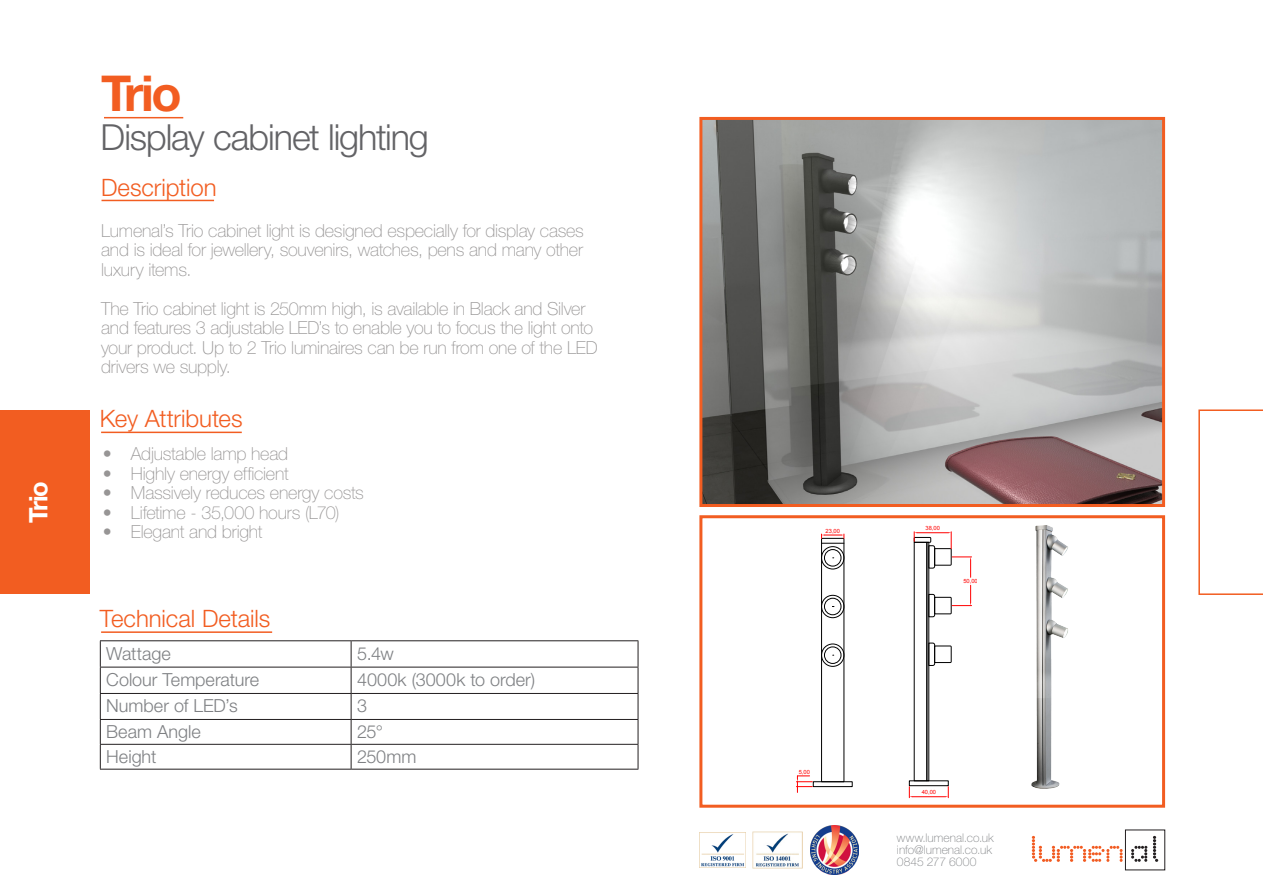
<style>
.page{position:relative;width:1263px;height:893px;background:#fff}
.page>*{position:absolute;margin:0;border:0;box-sizing:border-box;transform-origin:0 0}
.t1{font:700 49.5px "Helvetica Neue LT Std";color:#f25d21}
.t2{font:300 36px "Helvetica Neue LT Std";letter-spacing:-.03em;color:#636366}
.t3{font:700 25.5px "Helvetica Neue LT Std";color:#fff}
.t4{font:300 24px "Helvetica Neue LT Std";letter-spacing:-.005em;color:#f25d21}
.t5{font:100 18px/19.5px "Helvetica Neue LT Std";letter-spacing:-.015em;color:#979595;text-align:justify}
.t6{font:300 18px "Helvetica Neue LT Std";color:#7e8083}
.t7{font:100 12px "Helvetica Neue LT Std";letter-spacing:.005em;color:#7e8083}
.t8{font:5.7px "Arial";color:#f00}
</style>
<div class="page">
<div style="left:0;top:410px;width:89px;height:184px;background:#f25d21"></div>
<svg style="left:1198px;top:409px;width:65px;height:186px"></svg>
<img style="left:703px;top:121px;width:458px;height:382px">
<div style="left:699px;top:117px;width:466px;height:390px;border:3px solid #f25d21"></div>
<div style="left:699px;top:515px;width:466px;height:293px;border:3px solid #f25d21"></div>
<hr style="left:104px;top:117px;width:79px;height:1px;background:#f25d21">
<hr style="left:102px;top:200px;width:112px;height:1px;background:#f25d21">
<hr style="left:101px;top:432px;width:141px;height:1px;background:#f25d21">
<hr style="left:101px;top:631px;width:171px;height:2px;background:#f25d21">
<hr style="left:100px;top:640px;width:251px;height:1px;background:#231f20">
<hr style="left:351px;top:640px;width:287px;height:1px;background:#231f20">
<hr style="left:100px;top:667px;width:251px;height:1px;background:#231f20">
<hr style="left:351px;top:667px;width:287px;height:1px;background:#231f20">
<hr style="left:100px;top:693px;width:251px;height:1px;background:#231f20">
<hr style="left:351px;top:693px;width:287px;height:1px;background:#231f20">
<hr style="left:100px;top:719px;width:251px;height:1px;background:#231f20">
<hr style="left:351px;top:719px;width:287px;height:1px;background:#231f20">
<hr style="left:100px;top:744px;width:251px;height:1px;background:#231f20">
<svg style="left:100px;top:641px;width:1px;height:128px"></svg>
<hr style="left:351px;top:744px;width:287px;height:1px;background:#231f20">
<svg style="left:351px;top:641px;width:1px;height:128px"></svg>
<svg style="left:638px;top:641px;width:1px;height:128px"></svg>
<hr style="left:100px;top:769px;width:251px;height:1px;background:#231f20">
<hr style="left:351px;top:769px;width:287px;height:1px;background:#231f20">
<div style="left:909px;top:781px;width:39px;height:5px;border:1px solid #000"></div>
<div style="left:914px;top:542px;width:13px;height:239px;border:1px solid #000"></div>
<svg style="left:929px;top:643px;width:22px;height:22px"></svg>
<hr style="left:912px;top:796px;width:33px;height:1px;background:#f00">
<svg style="left:909px;top:787px;width:3px;height:11px"></svg>
<svg style="left:945px;top:787px;width:4px;height:11px"></svg>
<svg style="left:914px;top:532px;width:57px;height:45px"></svg>
<svg style="left:929px;top:585px;width:42px;height:32px"></svg>
<div style="left:813px;top:782px;width:39px;height:5px;border:1px solid #000"></div>
<svg style="left:821px;top:534px;width:24px;height:248px"></svg>
<svg style="left:796px;top:776px;width:16px;height:16px"></svg>
<img style="left:1031px;top:525px;width:37px;height:264px">
<svg style="left:1131px;top:846px;width:16px;height:16px"></svg>
<svg style="left:1032px;top:836px;width:91px;height:26px"></svg>
<svg style="left:1153px;top:836px;width:5px;height:26px"></svg>
<img style="left:752px;top:832px;width:50px;height:36px">
<img style="left:699px;top:832px;width:46px;height:36px">
<img style="left:810px;top:825px;width:49px;height:49px">
<p class="t3" style="left:23px;top:523px;width:43px;rotate:-90deg">Trio</p>
<p class="t1" style="left:101px;top:63px;width:82px">Trio</p>
<p class="t2" style="left:101px;top:115px;width:330px">Display cabinet lighting</p>
<p class="t4" style="left:101px;top:173px;width:117px">Description</p>
<p class="t5" style="left:101px;top:220px;width:484px">Lumenal’s Trio cabinet light is designed especially for display cases and is ideal for jewellery, souvenirs, watches, pens and many other luxury items.</p>
<p class="t5" style="left:101px;top:298px;width:498px;text-align:left">The Trio cabinet light is 250mm high, is available in Black and Silver and features 3 adjustable LED’s to enable you to focus the light onto your product. Up to 2 Trio luminaires can be run from one of the LED drivers we supply.</p>
<p class="t4" style="left:100px;top:404px;width:144px">Key Attributes</p>
<p class="t5" style="left:103px;top:444px;width:187px">• Adjustable lamp head</p>
<p class="t5" style="left:103px;top:463px;width:187px">• Highly energy efficient</p>
<p class="t5" style="left:103px;top:483px;width:263px">• Massively reduces energy costs</p>
<p class="t5" style="left:103px;top:502px;width:238px">• Lifetime - 35,000 hours (L70)</p>
<p class="t5" style="left:103px;top:522px;width:161px">• Elegant and bright</p>
<p class="t4" style="left:100px;top:604px;width:172px">Technical Details</p>
<p class="t6" style="left:106px;top:642px;width:66px">Wattage</p>
<p class="t6" style="left:357px;top:642px;width:38px">5.4w</p>
<p class="t6" style="left:106px;top:669px;width:155px">Colour Temperature</p>
<p class="t6" style="left:357px;top:669px;width:179px">4000k (3000k to order)</p>
<p class="t6" style="left:106px;top:695px;width:133px">Number of LED’s</p>
<p class="t6" style="left:357px;top:695px;width:12px">3</p>
<p class="t6" style="left:106px;top:721px;width:96px">Beam Angle</p>
<p class="t6" style="left:357px;top:721px;width:27px">25°</p>
<p class="t6" style="left:106px;top:746px;width:52px">Height</p>
<p class="t6" style="left:357px;top:746px;width:61px">250mm</p>
<p class="t8" style="left:826px;top:529px;width:16px">23,00</p>
<p class="t8" style="left:925px;top:526px;width:16px">38,00</p>
<p class="t8" style="left:963px;top:579px;width:16px">50,00</p>
<p class="t8" style="left:799px;top:769px;width:13px">5,00</p>
<p class="t8" style="left:922px;top:790px;width:16px">40,00</p>
<p class="t7" style="left:897px;top:831px;width:98px">www.lumenal.co.uk</p>
<p class="t7" style="left:897px;top:843px;width:96px">info@lumenal.co.uk</p>
<p class="t7" style="left:897px;top:855px;width:81px">0845 277 6000</p>
</div>
